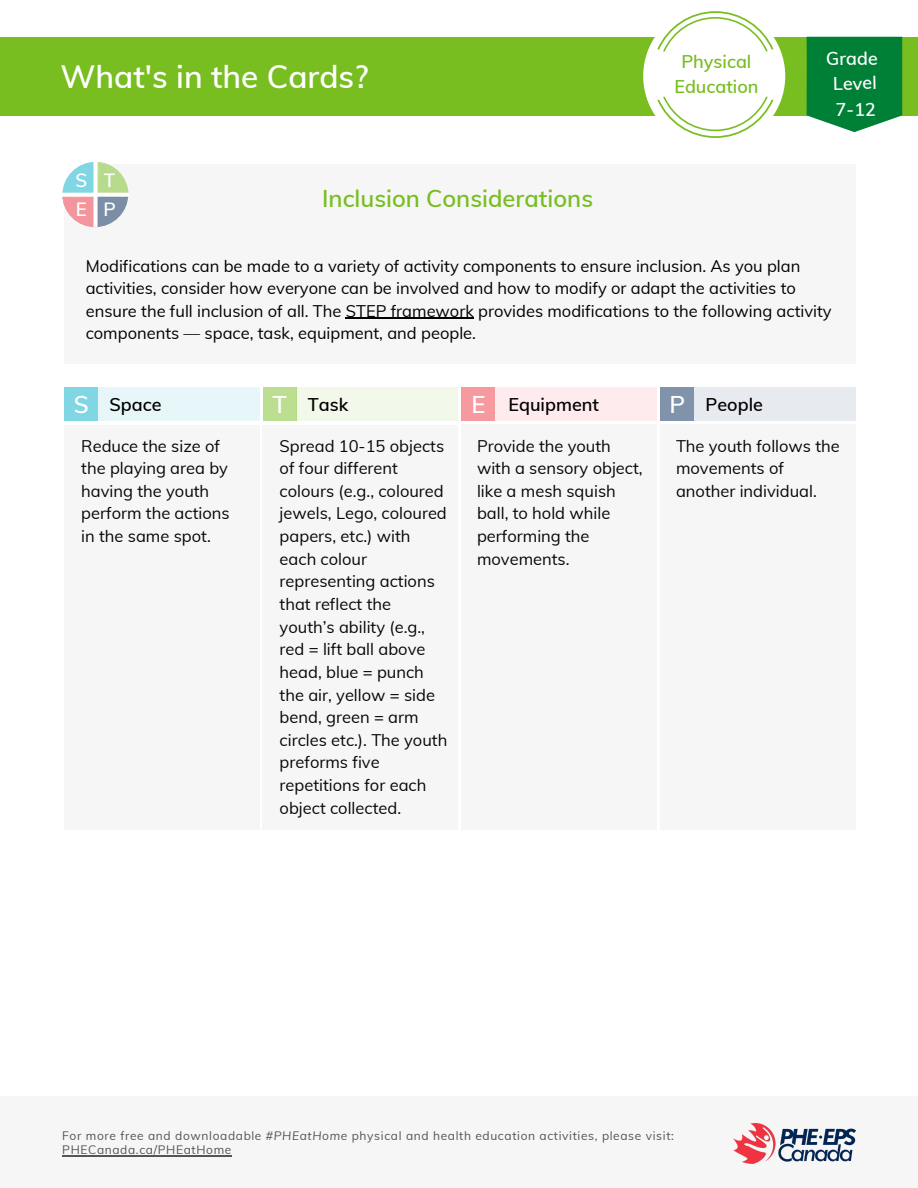
<style>
.page{position:relative;width:918px;height:1188px;background:#fff}
.page>*{position:absolute;margin:0;border:0;box-sizing:border-box;transform-origin:0 0}
.t1{font:600 31.5px "Muli";color:#fff}
.t2{font:600 23.7px "Muli";color:#78be20}
.t3{font:600 23.7px "Muli";color:#fff}
.t4{font:600 18.75px/28.8px "Muli";color:#fff}
.t5{font:600 18px "Muli";color:#000}
.t6{font:600 18px/25px "Muli";color:#78be20;text-align:center}
.t7{font:600 18px/25.5px "Muli";color:#fff;text-align:center}
.t8{font:16.5px/22.6px "Muli";color:#000}
.t9{font:12px/14.1px "Muli";letter-spacing:.055em;color:#545454}
.s1{font-style:italic}
</style>
<div class="page">
<div style="left:0;top:1096px;width:918px;height:92px;background:#f6f6f6"></div>
<img style="left:734px;top:1123px;width:121px;height:41px">
<div style="left:0;top:37px;width:918px;height:79px;background:#78be20"></div>
<svg style="left:643px;top:11px;width:142px;height:127px"></svg>
<svg style="left:807px;top:37px;width:95px;height:95px;background:#158a48"></svg>
<hr style="left:62px;top:1155px;width:170px;height:1px;background:#545454">
<div style="left:64px;top:164px;width:792px;height:200px;background:#f6f6f6"></div>
<svg style="left:62px;top:162px;width:67px;height:65px"></svg>
<div style="left:98px;top:387px;width:161px;height:34px;background:#e7f7f9"></div>
<div style="left:65px;top:425px;width:195px;height:405px;background:#f6f6f6"></div>
<div style="left:263px;top:425px;width:195px;height:405px;background:#f6f6f6"></div>
<div style="left:495px;top:387px;width:161px;height:34px;background:#fdebed"></div>
<div style="left:462px;top:424px;width:195px;height:406px;background:#f6f6f6"></div>
<div style="left:661px;top:424px;width:195px;height:406px;background:#f6f6f6"></div>
<div style="left:65px;top:387px;width:33px;height:34px;background:#81d6e3"></div>
<div style="left:263px;top:387px;width:33px;height:34px;background:#bcde90"></div>
<div style="left:462px;top:387px;width:33px;height:34px;background:#f79aa0"></div>
<div style="left:661px;top:387px;width:33px;height:34px;background:#8193aa"></div>
<hr style="left:346px;top:318px;width:128px;height:1px;background:#000">
<div style="left:296px;top:387px;width:162px;height:34px;background:#f2f8ea"></div>
<div style="left:695px;top:387px;width:161px;height:34px;background:#e7eaee"></div>
<h1 class="t1" style="left:60px;top:56px;width:310px">What's in the Cards?</h1>
<p class="t4" style="left:75px;top:166px;width:42px">S T<br>E P</p>
<h2 class="t2" style="left:322px;top:183px;width:272px">Inclusion Considerations</h2>
<p class="t6" style="left:674px;top:49px;width:86px">Physical<br>Education</p>
<p class="t7" style="left:826px;top:46px;width:53px;rotate:-1deg">Grade<br>Level<br>7-12</p>
<p class="t8" style="left:86px;top:254px;width:747px">Modifications can be made to a variety of activity components to ensure inclusion. As you plan activities, consider how everyone can be involved and how to modify or adapt the activities to ensure the full inclusion of all. The STEP framework provides modifications to the following activity components — space, task, equipment, and people.</p>
<h2 class="t3" style="left:74px;top:389px;width:17px">S</h2>
<h2 class="t3" style="left:272px;top:389px;width:16px">T</h2>
<h2 class="t3" style="left:471px;top:389px;width:16px">E</h2>
<h2 class="t3" style="left:670px;top:389px;width:17px">P</h2>
<p class="t5" style="left:110px;top:393px;width:54px">Space</p>
<p class="t5" style="left:308px;top:393px;width:42px">Task</p>
<p class="t5" style="left:509px;top:393px;width:92px">Equipment</p>
<p class="t5" style="left:706px;top:393px;width:59px">People</p>
<p class="t8" style="left:280px;top:434px;width:169px">Spread 10-15 objects of four different colours (e.g., coloured jewels, Lego, coloured papers, etc.) with each colour representing actions that reflect the youth’s ability (e.g., red = lift ball above head, blue = punch the air, yellow = side bend, green = arm circles etc.). The youth preforms five repetitions for each object collected.</p>
<p class="t8" style="left:477px;top:434px;width:167px">Provide the youth with a sensory object, like a mesh squish ball, to hold while performing the movements.</p>
<p class="t8" style="left:676px;top:434px;width:165px">The youth follows the movements of another individual.</p>
<p class="t8" style="left:81px;top:434px;width:150px">Reduce the size of the playing area by having the youth perform the actions in the same spot.</p>
<p class="t9" style="left:62px;top:1129px;width:613px">For more free and downloadable <span class="s1">#PHEatHome</span> physical and health education activities, please visit:<br>PHECanada.ca/PHEatHome</p>
</div>
